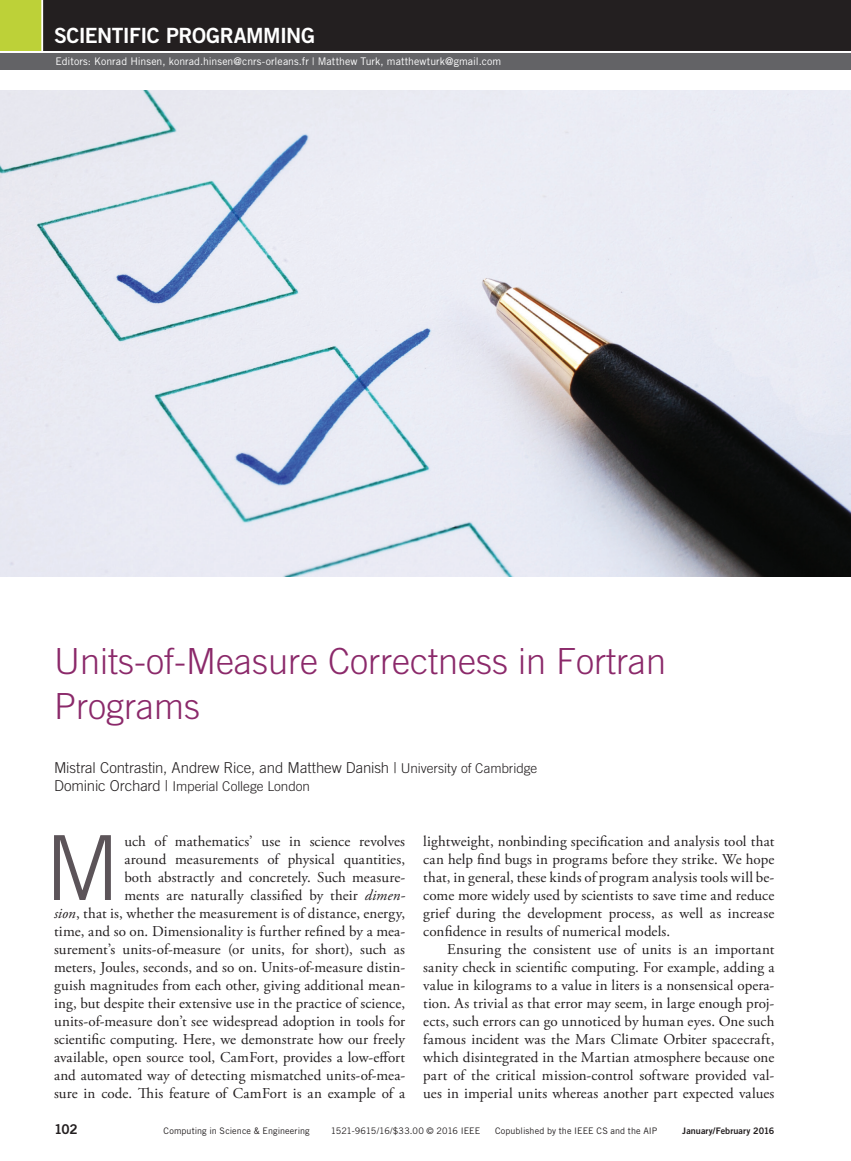
<style>
.page{position:relative;width:851px;height:1161px;background:#fff}
.page>*{position:absolute;margin:0;border:0;box-sizing:border-box;transform-origin:0 0}
.t1{font:300 89.85px "Trade Gothic LT Std";color:#5c5459}
.t2{font:300 36px/45px "Trade Gothic LT Std";color:#8b296a}
.t3{font:21px "Trade Gothic LT Std Bd 2";letter-spacing:-.025em;color:#fff}
.t4{font:15px/18px "Adobe Garamond Pro";letter-spacing:.01em;color:#231f20;text-align:right}
.t5{font:300 15px "Trade Gothic LT Std";letter-spacing:-.005em;color:#231f20}
.t6{font:300 13.5px "Trade Gothic LT Std";color:#231f20}
.t7{font:13.5px "Trade Gothic LT Std Bd 2";color:#231f20}
.t8{font:10.5px "Trade Gothic LT Std";letter-spacing:.005em;color:#fff}
.t9{font:9px "Trade Gothic LT Std";letter-spacing:.005em;color:#231f20}
.t10{font:9px "Trade Gothic LT Std Bd 2";letter-spacing:.01em;color:#231f20}
.s1{font-size:13.5px}
.s2{font-size:15px}
.s3{font-style:italic}
</style>
<div class="page">
<div style="left:0;top:0;width:42px;height:51px;background:#bdd138"></div>
<div style="left:42px;top:0;width:808px;height:51px;background:#231f20"></div>
<div style="left:0;top:52px;width:850px;height:18px;background:#636366"></div>
<img style="left:0;top:90px;width:850px;height:487px">
<hr style="left:42px;top:0;width:1px;height:51px;background:#fff">
<hr style="left:0;top:51px;width:850px;height:2px;background:#fff">
<h3 class="t3" style="left:54px;top:22px;width:262px">SCIENTIFIC PROGRAMMING</h3>
<p class="t8" style="left:56px;top:55px;width:447px">Editors: Konrad Hinsen, konrad.hinsen@cnrs-orleans.fr | Matthew Turk, matthewturk@gmail.com</p>
<p class="t2" style="left:54px;top:638px;width:613px">Units-of-Measure Correctness in Fortran<br>Programs</p>
<p class="t5" style="left:54px;top:759px;width:484px">Mistral Contrastin, Andrew Rice, and Matthew Danish | <span class="s1">University of Cambridge</span></p>
<p class="t6" style="left:54px;top:778px;width:257px"><span class="s2">Dominic Orchard |</span> Imperial College London</p>
<p class="t1" style="left:45px;top:815px;width:76px">M</p>
<p class="t4" style="left:54px;top:833px;width:353px">uch of mathematics’ use in science revolves<br>around measurements of physical quantities,<br>both abstractly and concretely. Such measure-<br>ments are naturally classified by their <span class="s3">dimen-<br>sion</span>, that is, whether the measurement is of distance, energy, time, and so on. Dimensionality is further refined by a mea&shy;surement’s units-of-measure (or units, for short), such as meters, Joules, seconds, and so on. Units-of-measure distin&shy;guish magnitudes from each other, giving additional mean&shy;ing, but despite their extensive use in the practice of science, units-of-measure don’t see widespread adoption in tools for scientific computing. Here, we demonstrate how our freely available, open source tool, CamFort, provides a low-effort and automated way of detecting mismatched units-of-mea&shy;sure in code. This feature of CamFort is an example of a</p>
<p class="t4" style="left:423px;top:833px;width:352px">lightweight, nonbinding specification and analysis tool that</p>
<p class="t4" style="left:423px;top:851px;width:352px">can help find bugs in programs before they strike. We hope</p>
<p class="t4" style="left:423px;top:869px;width:352px">that, in general, these kinds of program analysis tools will be-</p>
<p class="t4" style="left:423px;top:887px;width:352px">come more widely used by scientists to save time and reduce</p>
<p class="t4" style="left:423px;top:905px;width:352px">grief during the development process, as well as increase</p>
<p class="t4" style="left:423px;top:923px;width:248px">confidence in results of numerical models.</p>
<p class="t4" style="left:447px;top:941px;width:328px">Ensuring the consistent use of units is an important</p>
<p class="t4" style="left:423px;top:959px;width:352px">sanity check in scientific computing. For example, adding a</p>
<p class="t4" style="left:423px;top:977px;width:352px">value in kilograms to a value in liters is a nonsensical opera-</p>
<p class="t4" style="left:423px;top:995px;width:352px">tion. As trivial as that error may seem, in large enough proj-</p>
<p class="t4" style="left:423px;top:1013px;width:352px">ects, such errors can go unnoticed by human eyes. One such</p>
<p class="t4" style="left:423px;top:1031px;width:352px">famous incident was the Mars Climate Orbiter spacecraft,</p>
<p class="t4" style="left:423px;top:1049px;width:352px">which disintegrated in the Martian atmosphere because one</p>
<p class="t4" style="left:423px;top:1067px;width:352px">part of the critical mission-control software provided val-</p>
<p class="t4" style="left:423px;top:1085px;width:353px">ues in imperial units whereas another part expected values</p>
<p class="t7" style="left:54px;top:1121px;width:25px">102</p>
<p class="t9" style="left:164px;top:1125px;width:148px">Computing in Science &amp; Engineering</p>
<p class="t9" style="left:331px;top:1125px;width:151px">1521-9615/16/$33.00 © 2016 IEEE</p>
<p class="t9" style="left:495px;top:1125px;width:164px">Copublished by the IEEE CS and the AIP</p>
<p class="t10" style="left:682px;top:1125px;width:94px">JANUARY/FEBRUARY 2016</p>
</div>
